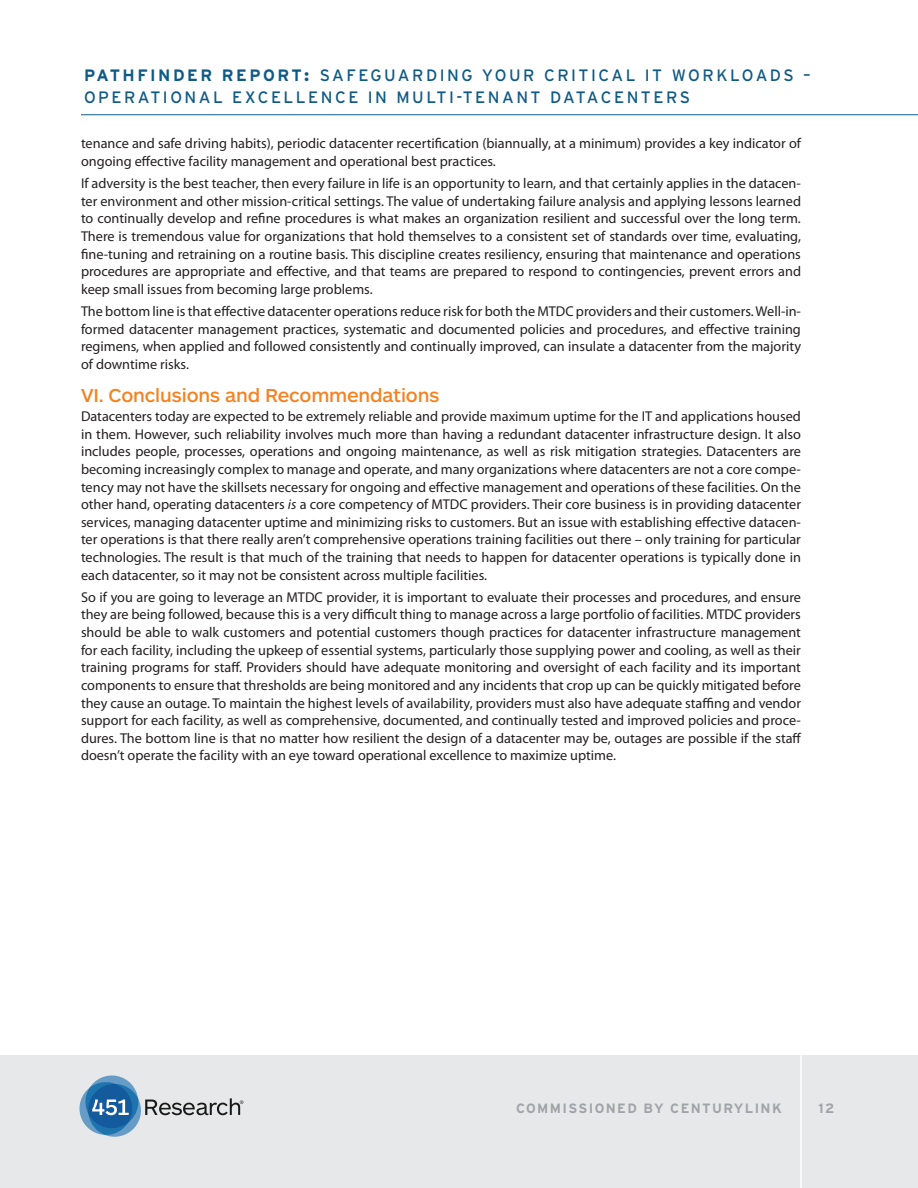
<style>
.page{position:relative;width:918px;height:1188px;background:#fff}
.page>*{position:absolute;margin:0;border:0;box-sizing:border-box;transform-origin:0 0}
.Section_Hed_75{font:500 19.5px "ARS Maquette Pro";letter-spacing:-.01em;color:#f58220}
.t1{font:16.5px/22.5px "Interstate";letter-spacing:.15em;color:#0f5a85}
.Myriad_Body{font:14.25px/17.7px "Myriad Pro";color:#231f20;text-align:justify}
.t2{font:700 13.5px "Interstate";letter-spacing:.1em;color:#a0a3a9}
.s1{font-weight:700}
.s2{font-weight:900}
.s3{font-style:italic}
</style>
<div class="page">
<div style="left:0;top:1055px;width:918px;height:133px;background:#e7e8e9"></div>
<hr style="left:81px;top:114px;width:837px;height:1px;background:#0f5a85">
<svg style="left:80px;top:1076px;width:163px;height:61px"></svg>
<hr style="left:800px;top:1055px;width:2px;height:133px;background:#fff">
<p class="t1" style="left:84px;top:64px;width:728px"><span class="s1">PATHFINDER REPORT</span><span class="s2">:</span> SAFEGUARDING YOUR CRITICAL IT WORKLOADS –<br>OPERATIONAL EXCELLENCE IN MULTI-TENANT DATACENTERS</p>
<p class="Myriad_Body" style="left:81px;top:135px;width:722px">tenance and safe driving habits), periodic datacenter recertification (biannually, at a minimum) provides a key indicator of ongoing effective facility management and operational best practices.</p>
<p class="Myriad_Body" style="left:81px;top:174px;width:722px">If adversity is the best teacher, then every failure in life is an opportunity to learn, and that certainly applies in the datacen&shy;ter environment and other mission-critical settings. The value of undertaking failure analysis and applying lessons learned to continually develop and refine procedures is what makes an organization resilient and successful over the long term.<br>There is tremendous value for organizations that hold themselves to a consistent set of standards over time, evaluating, fine-tuning and retraining on a routine basis. This discipline creates resiliency, ensuring that maintenance and operations procedures are appropriate and effective, and that teams are prepared to respond to contingencies, prevent errors and keep small issues from becoming large problems.</p>
<p class="Myriad_Body" style="left:81px;top:302px;width:722px">The bottom line is that effective datacenter operations reduce risk for both the MTDC providers and their customers. Well-in&shy;formed datacenter management practices, systematic and documented policies and procedures, and effective training regimens, when applied and followed consistently and continually improved, can insulate a datacenter from the majority of downtime risks.</p>
<p class="Section_Hed_75" style="left:81px;top:382px;width:360px">VI. Conclusions and Recommendations</p>
<p class="Myriad_Body" style="left:81px;top:407px;width:722px">Datacenters today are expected to be extremely reliable and provide maximum uptime for the IT and applications housed in them. However, such reliability involves much more than having a redundant datacenter infrastructure design. It also includes people, processes, operations and ongoing maintenance, as well as risk mitigation strategies. Datacenters are becoming increasingly complex to manage and operate, and many organizations where datacenters are not a core compe&shy;tency may not have the skillsets necessary for ongoing and effective management and operations of these facilities. On the other hand, operating datacenters <span class="s3">is</span> a core competency of MTDC providers. Their core business is in providing datacenter services, managing datacenter uptime and minimizing risks to customers. But an issue with establishing effective datacen&shy;ter operations is that there really aren’t comprehensive operations training facilities out there – only training for particular technologies. The result is that much of the training that needs to happen for datacenter operations is typically done in each datacenter, so it may not be consistent across multiple facilities.</p>
<p class="Myriad_Body" style="left:81px;top:588px;width:722px">So if you are going to leverage an MTDC provider, it is important to evaluate their processes and procedures, and ensure they are being followed, because this is a very difficult thing to manage across a large portfolio of facilities. MTDC providers should be able to walk customers and potential customers though practices for datacenter infrastructure management for each facility, including the upkeep of essential systems, particularly those supplying power and cooling, as well as their training programs for staff. Providers should have adequate monitoring and oversight of each facility and its important components to ensure that thresholds are being monitored and any incidents that crop up can be quickly mitigated before they cause an outage. To maintain the highest levels of availability, providers must also have adequate staffing and vendor support for each facility, as well as comprehensive, documented, and continually tested and improved policies and proce&shy;dures. The bottom line is that no matter how resilient the design of a datacenter may be, outages are possible if the staff doesn’t operate the facility with an eye toward operational excellence to maximize uptime.</p>
<p class="t2" style="left:516px;top:1100px;width:267px">COMMISSIONED BY CENTURYLINK</p>
<p class="t2" style="left:818px;top:1100px;width:17px">12</p>
</div>
